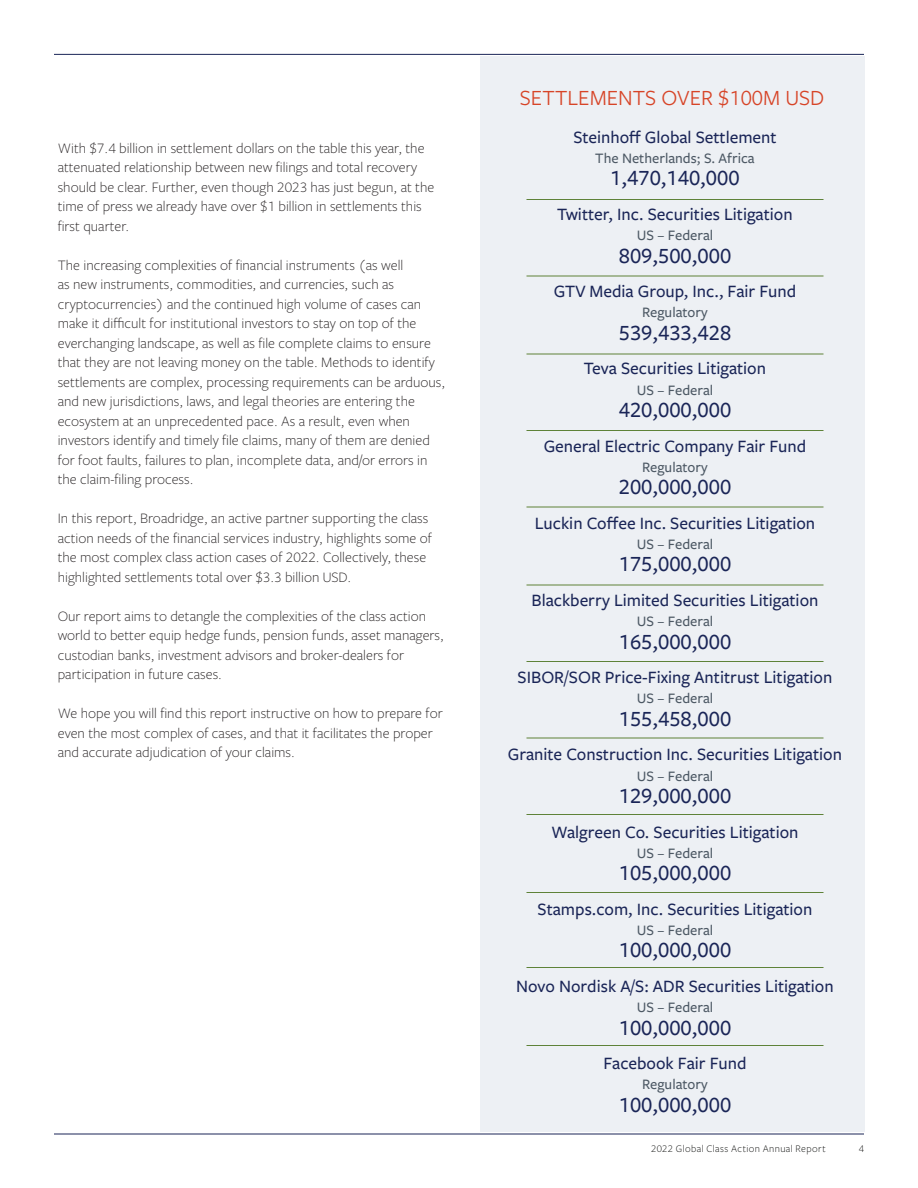
<style>
.page{position:relative;width:918px;height:1188px;background:#fff}
.page>*{position:absolute;margin:0;border:0;box-sizing:border-box;transform-origin:0 0}
.t1{font:500 22.5px "Freight Sans Pro";color:#1a2557}
.t2{font:22.5px "Freight Sans Pro";color:#d74427}
.t3{font:500 18px "Freight Sans Pro";color:#1a2557}
.t4{font:300 15px/19.5px "Freight Sans Pro";color:#231f20}
.t5{font:500 15px "Freight Sans Pro";color:#4c5864}
.t6{font:300 10.5px "Freight Sans Pro";letter-spacing:.04em;color:#040503}
</style>
<div class="page">
<hr style="left:54px;top:1134px;width:810px;height:1px;background:#1a2557">
<hr style="left:54px;top:54px;width:810px;height:1px;background:#1a2557">
<div style="left:480px;top:56px;width:385px;height:1076px;background:#edf0f4"></div>
<hr style="left:526px;top:199px;width:298px;height:1px;background:#5e8238">
<hr style="left:526px;top:585px;width:298px;height:1px;background:#5e8238">
<hr style="left:526px;top:892px;width:298px;height:1px;background:#5e8238">
<hr style="left:526px;top:354px;width:298px;height:1px;background:#5e8238">
<hr style="left:526px;top:738px;width:298px;height:1px;background:#5e8238">
<hr style="left:526px;top:1045px;width:298px;height:1px;background:#5e8238">
<hr style="left:526px;top:276px;width:298px;height:1px;background:#5e8238">
<hr style="left:526px;top:661px;width:298px;height:1px;background:#5e8238">
<hr style="left:526px;top:967px;width:298px;height:1px;background:#5e8238">
<hr style="left:526px;top:430px;width:298px;height:1px;background:#5e8238">
<hr style="left:526px;top:507px;width:298px;height:1px;background:#5e8238">
<hr style="left:526px;top:814px;width:298px;height:1px;background:#5e8238">
<p class="t4" style="left:58px;top:138px;width:378px">With $7.4 billion in settlement dollars on the table this year, the attenuated relationship between new filings and total recovery should be clear. Further, even though 2023 has just begun, at the time of press we already have over $1 billion in settlements this first quarter.</p>
<p class="t4" style="left:58px;top:255px;width:389px">The increasing complexities of financial instruments (as well<br>as new instruments, commodities, and currencies, such as cryptocurrencies) and the continued high volume of cases can make it difficult for institutional investors to stay on top of the everchanging landscape, as well as file complete claims to ensure that they are not leaving money on the table. Methods to identify settlements are complex, processing requirements can be arduous, and new jurisdictions, laws, and legal theories are entering the ecosystem at an unprecedented pace. As a result, even when investors identify and timely file claims, many of them are denied for foot faults, failures to plan, incomplete data, and/or errors in the claim-filing process.</p>
<p class="t4" style="left:58px;top:508px;width:376px">In this report, Broadridge, an active partner supporting the class action needs of the financial services industry, highlights some of the most complex class action cases of 2022. Collectively, these highlighted settlements total over $3.3 billion USD.</p>
<p class="t4" style="left:58px;top:606px;width:388px">Our report aims to detangle the complexities of the class action world to better equip hedge funds, pension funds, asset managers, custodian banks, investment advisors and broker-dealers for participation in future cases.</p>
<p class="t4" style="left:58px;top:703px;width:387px">We hope you will find this report instructive on how to prepare for even the most complex of cases, and that it facilitates the proper and accurate adjudication of your claims.</p>
<h1 class="t2" style="left:520px;top:83px;width:306px">SETTLEMENTS OVER $100M USD</h1>
<p class="t3" style="left:573px;top:125px;width:205px">Steinhoff Global Settlement</p>
<p class="t5" style="left:595px;top:148px;width:161px">The Netherlands; S. Africa</p>
<h1 class="t1" style="left:610px;top:163px;width:131px">1,470,140,000</h1>
<p class="t3" style="left:557px;top:202px;width:237px">Twitter, Inc. Securities Litigation</p>
<p class="t5" style="left:637px;top:225px;width:78px">US – Federal</p>
<h1 class="t1" style="left:619px;top:240px;width:114px">809,500,000</h1>
<p class="t3" style="left:554px;top:279px;width:244px">GTV Media Group, Inc., Fair Fund</p>
<p class="t5" style="left:642px;top:303px;width:67px">Regulatory</p>
<h1 class="t1" style="left:619px;top:317px;width:114px">539,433,428</h1>
<p class="t3" style="left:584px;top:357px;width:184px">Teva Securities Litigation</p>
<p class="t5" style="left:637px;top:380px;width:78px">US – Federal</p>
<h1 class="t1" style="left:619px;top:395px;width:114px">420,000,000</h1>
<p class="t3" style="left:544px;top:434px;width:264px">General Electric Company Fair Fund</p>
<p class="t5" style="left:642px;top:457px;width:67px">Regulatory</p>
<h1 class="t1" style="left:619px;top:472px;width:114px">200,000,000</h1>
<p class="t3" style="left:535px;top:511px;width:282px">Luckin Coffee Inc. Securities Litigation</p>
<p class="t5" style="left:637px;top:534px;width:78px">US – Federal</p>
<h1 class="t1" style="left:619px;top:549px;width:114px">175,000,000</h1>
<p class="t3" style="left:532px;top:588px;width:288px">Blackberry Limited Securities Litigation</p>
<p class="t5" style="left:637px;top:611px;width:78px">US – Federal</p>
<h1 class="t1" style="left:619px;top:626px;width:114px">165,000,000</h1>
<p class="t3" style="left:518px;top:665px;width:316px">SIBOR/SOR Price-Fixing Antitrust Litigation</p>
<p class="t5" style="left:637px;top:689px;width:78px">US – Federal</p>
<h1 class="t1" style="left:619px;top:703px;width:114px">155,458,000</h1>
<p class="t3" style="left:508px;top:742px;width:336px">Granite Construction Inc. Securities Litigation</p>
<p class="t5" style="left:637px;top:766px;width:78px">US – Federal</p>
<h1 class="t1" style="left:619px;top:781px;width:114px">129,000,000</h1>
<p class="t3" style="left:551px;top:820px;width:249px">Walgreen Co. Securities Litigation</p>
<p class="t5" style="left:637px;top:843px;width:78px">US – Federal</p>
<h1 class="t1" style="left:619px;top:858px;width:114px">105,000,000</h1>
<p class="t3" style="left:538px;top:897px;width:276px">Stamps.com, Inc. Securities Litigation</p>
<p class="t5" style="left:637px;top:920px;width:78px">US – Federal</p>
<h1 class="t1" style="left:619px;top:935px;width:114px">100,000,000</h1>
<p class="t3" style="left:516px;top:974px;width:319px">Novo Nordisk A/S: ADR Securities Litigation</p>
<p class="t5" style="left:637px;top:997px;width:78px">US – Federal</p>
<h1 class="t1" style="left:619px;top:1012px;width:114px">100,000,000</h1>
<p class="t3" style="left:603px;top:1051px;width:145px">Facebook Fair Fund</p>
<p class="t5" style="left:642px;top:1074px;width:67px">Regulatory</p>
<h1 class="t1" style="left:619px;top:1089px;width:114px">100,000,000</h1>
<p class="t6" style="left:651px;top:1142px;width:176px">2022 Global Class Action Annual Report</p>
<p class="t6" style="left:859px;top:1142px;width:7px">4</p>
</div>
